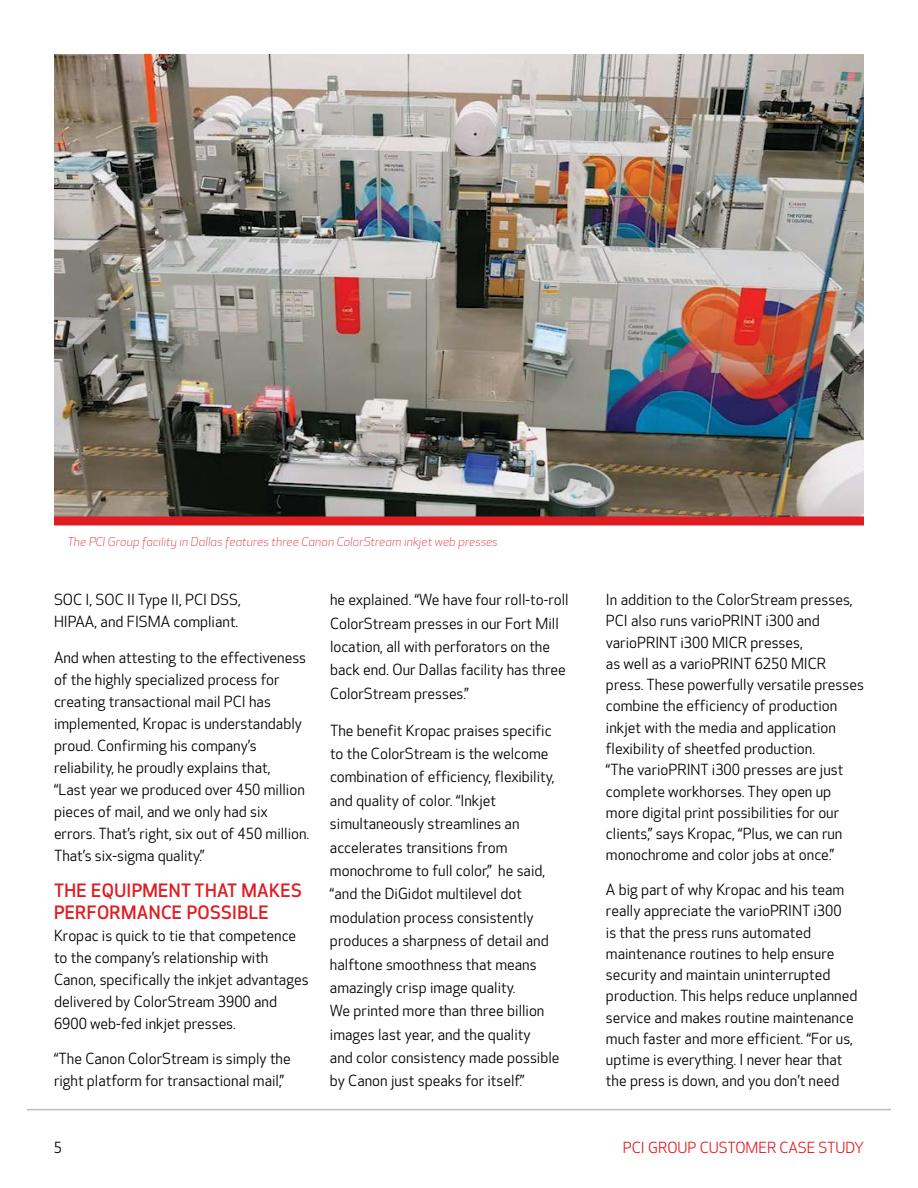
<style>
.page{position:relative;width:918px;height:1188px;background:#fff}
.page>*{position:absolute;margin:0;border:0;box-sizing:border-box;transform-origin:0 0}
.t1{font:500 18px/22px "Optic Sans 301";letter-spacing:.02em;color:#e11b22}
.t2{font:15px/21.3px "Optic Sans 201";color:#000}
.t3{font:15px "Optic Sans 201";color:#e11b22}
.t4{font:italic 300 12px "Optic Sans 102";letter-spacing:.01em;color:#e11b22}
</style>
<div class="page">
<hr style="left:27px;top:1109px;width:864px;height:1px;background:#bcbec0">
<img style="left:54px;top:54px;width:810px;height:462px">
<div style="left:54px;top:516px;width:810px;height:9px;background:#e11b22"></div>
<p class="t4" style="left:68px;top:535px;width:434px">The PCI Group facility in Dallas features three Canon ColorStream inkjet web presses.</p>
<p class="t2" style="left:54px;top:589px;width:188px;line-height:22px">SOC I, SOC II Type II, PCI DSS,<br>HIPAA, and FISMA compliant.</p>
<p class="t2" style="left:54px;top:647px;width:257px;line-height:22px">And when attesting to the effectiveness of the highly specialized process for creating transactional mail PCI has implemented, Kropac is understandably proud. Confirming his company’s reliability, he proudly explains that,<br>“Last year we produced over 450 million pieces of mail, and we only had six errors. That’s right, six out of 450 million.<br>That’s six-sigma quality.”</p>
<p class="t1" style="left:54px;top:880px;width:249px">THE EQUIPMENT THAT MAKES<br>PERFORMANCE POSSIBLE</p>
<p class="t2" style="left:54px;top:925px;width:256px;line-height:22px">Kropac is quick to tie that competence to the company’s relationship with Canon, specifically the inkjet advantages delivered by ColorStream 3900 and 6900 web-fed inkjet presses.</p>
<p class="t2" style="left:54px;top:1049px;width:238px;line-height:22px">“The Canon ColorStream is simply the right platform for transactional mail,”</p>
<p class="t2" style="left:330px;top:589px;width:240px;line-height:23.4px">he explained. “We have four roll-to-roll ColorStream presses in our Fort Mill location, all with perforators on the back end. Our Dallas facility has three ColorStream presses.”</p>
<p class="t2" style="left:330px;top:719px;width:231px;line-height:23.4px">The benefit Kropac praises specific to the ColorStream is the welcome combination of efficiency, flexibility, and quality of color. “Inkjet simultaneously streamlines an accelerates transitions from monochrome to full color,” he said, “and the DiGidot multilevel dot modulation process consistently produces a sharpness of detail and halftone smoothness that means amazingly crisp image quality.<br>We printed more than three billion images last year, and the quality<br>and color consistency made possible by Canon just speaks for itself.”</p>
<p class="t2" style="left:606px;top:590px;width:259px">In addition to the ColorStream presses, PCI also runs varioPRINT i300 and varioPRINT i300 MICR presses,<br>as well as a varioPRINT 6250 MICR press. These powerfully versatile presses combine the efficiency of production inkjet with the media and application flexibility of sheetfed production.<br>“The varioPRINT i300 presses are just complete workhorses. They open up more digital print possibilities for our clients,” says Kropac, “Plus, we can run monochrome and color jobs at once.”</p>
<p class="t2" style="left:606px;top:879px;width:253px">A big part of why Kropac and his team really appreciate the varioPRINT i300<br>is that the press runs automated maintenance routines to help ensure security and maintain uninterrupted production. This helps reduce unplanned service and makes routine maintenance much faster and more efficient. “For us, uptime is everything. I never hear that the press is down, and you don’t need</p>
<p class="t2" style="left:54px;top:1138px;width:10px">5</p>
<p class="t3" style="left:623px;top:1140px;width:243px">PCI GROUP CUSTOMER CASE STUDY</p>
</div>
